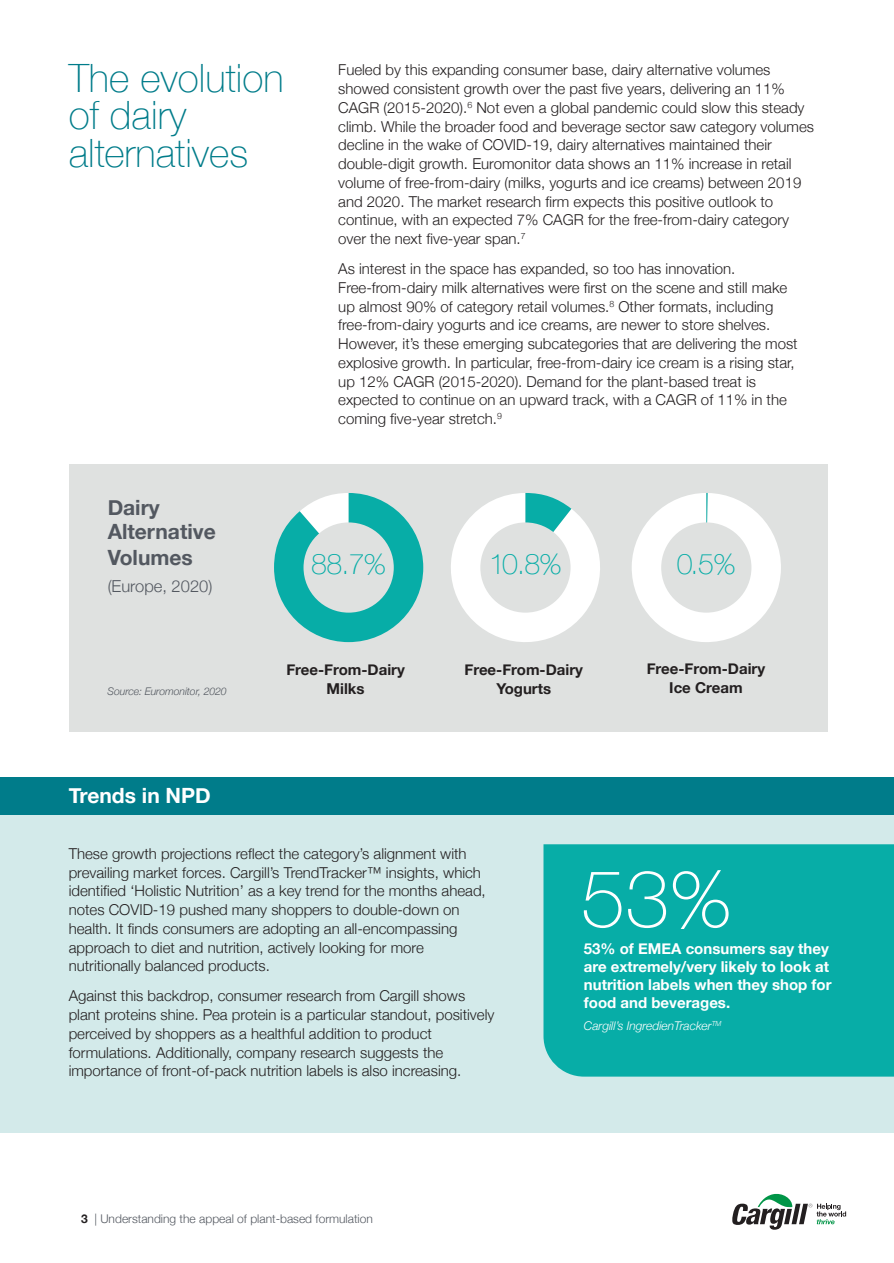
<style>
.page{position:relative;width:894px;height:1263px;background:#fff}
.page>*{position:absolute;margin:0;border:0;box-sizing:border-box;transform-origin:0 0}
.body{font:100 79.8px "Helvetica Neue";color:#fff}
.head{font:100 39px/37.5px "Helvetica Neue";color:#007c8a}
.body-2{font:100 28.5px "Helvetica Neue";color:#07ada7}
.body-3{font:700 21px/24.8px "Helvetica Neue";color:#535860}
.body-4{font:700 21px "Helvetica Neue";color:#fff}
.body-5{font:300 16.5px "Helvetica Neue";color:#535860}
.body-6{font:300 15px/18.8px "Helvetica Neue";color:#231f20}
.body-7{font:700 15px/18px "Helvetica Neue";color:#fff}
.body-8{font:700 15px/18.8px "Helvetica Neue";color:#231f20;text-align:center}
.t1{font:300 12px "Helvetica Neue";color:#535860}
.body-9{font:italic 300 12px "Helvetica Neue";color:#fff}
.body-10{font:italic 300 10.5px "Helvetica Neue";letter-spacing:-.01em;color:#535860}
.s1{font-weight:700;color:#231f20}
</style>
<div class="page">
<svg style="left:732px;top:1193px;width:113px;height:36px"></svg>
<div style="left:0;top:777px;width:893px;height:355px;background:#d3eaea"></div>
<div style="left:69px;top:464px;width:757px;height:268px;background:#dfe1e0"></div>
<svg style="left:274px;top:493px;width:149px;height:149px"></svg>
<div style="left:303px;top:522px;width:90px;height:90px;background:#dfe1e0;border-radius:50%"></div>
<svg style="left:451px;top:493px;width:149px;height:149px"></svg>
<div style="left:480px;top:522px;width:90px;height:90px;background:#dfe1e0;border-radius:50%"></div>
<svg style="left:632px;top:493px;width:149px;height:149px"></svg>
<div style="left:661px;top:522px;width:90px;height:90px;background:#dfe1e0;border-radius:50%"></div>
<div style="left:0;top:777px;width:893px;height:37px;background:#007c8a"></div>
<div style="left:543px;top:844px;width:350px;height:232px;background:#07ada7"></div>
<p class="head" style="left:69px;top:57px;width:216px">The evolution of dairy alternatives</p>
<p class="body-6" style="left:338px;top:60px;width:477px">Fueled by this expanding consumer base, dairy alternative volumes showed consistent growth over the past five years, delivering an 11% CAGR (2015-2020).<sup>6</sup> Not even a global pandemic could slow this steady climb. While the broader food and beverage sector saw category volumes decline in the wake of COVID-19, dairy alternatives maintained their double-digit growth. Euromonitor data shows an 11% increase in retail volume of free-from-dairy (milks, yogurts and ice creams) between 2019 and 2020. The market research firm expects this positive outlook to continue, with an expected 7% CAGR for the free-from-dairy category over the next five-year span.<sup>7</sup></p>
<p class="body-6" style="left:338px;top:258px;width:461px">As interest in the space has expanded, so too has innovation.<br>Free-from-dairy milk alternatives were first on the scene and still make up almost 90% of category retail volumes.<sup>8</sup> Other formats, including free-from-dairy yogurts and ice creams, are newer to store shelves.<br>However, it’s these emerging subcategories that are delivering the most explosive growth. In particular, free-from-dairy ice cream is a rising star, up 12% CAGR (2015-2020). Demand for the plant-based treat is expected to continue on an upward track, with a CAGR of 11% in the coming five-year stretch.<sup>9</sup></p>
<p class="body-3" style="left:108px;top:496px;width:110px">Dairy<br>Alternative<br>Volumes</p>
<p class="body-5" style="left:108px;top:572px;width:106px">(Europe, 2020)</p>
<p class="body-2" style="left:311px;top:542px;width:76px">88.7%</p>
<p class="body-2" style="left:489px;top:542px;width:74px">10.8%</p>
<p class="body-2" style="left:676px;top:542px;width:60px">0.5%</p>
<p class="body-8" style="left:464px;top:660px;width:120px">Free-From-Dairy<br>Yogurts</p>
<p class="body-8" style="left:646px;top:659px;width:120px">Free-From-Dairy</p>
<p class="body-8" style="left:286px;top:661px;width:120px">Free-From-Dairy<br>Milks</p>
<p class="body-10" style="left:107px;top:682px;width:121px">Source: Euromonitor, 2020</p>
<p class="body-8" style="left:669px;top:678px;width:75px">Ice Cream</p>
<p class="body-4" style="left:69px;top:779px;width:143px">Trends in NPD</p>
<p class="body-6" style="left:69px;top:843px;width:418px">These growth projections reflect the category’s alignment with prevailing market forces. Cargill’s TrendTracker™ insights, which identified ‘Holistic Nutrition’ as a key trend for the months ahead, notes COVID-19 pushed many shoppers to double-down on health. It finds consumers are adopting an all-encompassing approach to diet and nutrition, actively looking for more nutritionally balanced products.</p>
<p class="body-6" style="left:69px;top:985px;width:427px">Against this backdrop, consumer research from Cargill shows plant proteins shine. Pea protein is a particular standout, positively perceived by shoppers as a healthful addition to product formulations. Additionally, company research suggests the importance of front-of-pack nutrition labels is also increasing.</p>
<p class="t1" style="left:81px;top:1209px;width:293px"><span class="s1">3</span> | Understanding the appeal of plant-based formulation</p>
<p class="body" style="left:580px;top:838px;width:152px">53%</p>
<p class="body-7" style="left:583px;top:940px;width:249px">53% of EMEA consumers say they are extremely/very likely to look at nutrition labels when they shop for food and beverages.</p>
<p class="body-9" style="left:583px;top:1016px;width:139px">Cargill’s IngredienTracker<sup>TM</sup></p>
</div>
